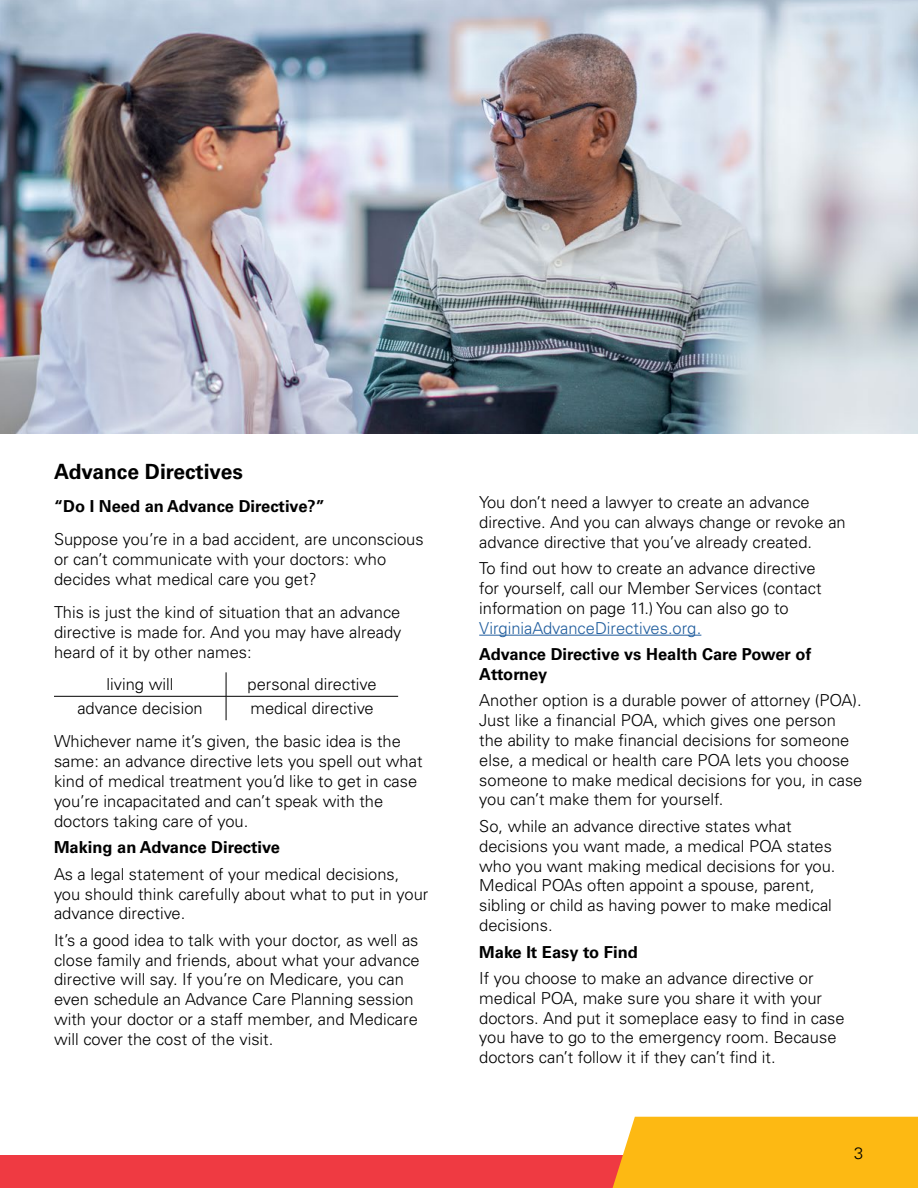
<style>
.page{position:relative;width:918px;height:1188px;background:#fff}
.page>*{position:absolute;margin:0;border:0;box-sizing:border-box;transform-origin:0 0}
.t1{font:700 21px "Univers LT Std";color:#000}
.t2{font:300 16.5px/19.8px "Univers LT Std";color:#000}
.t3{font:700 16.5px/19.8px "Univers LT Std";color:#000}
.t4{font:300 16.5px "Univers LT Std";color:#215e9e}
</style>
<div class="page">
<hr style="left:54px;top:696px;width:172px;height:1px;background:#000">
<hr style="left:226px;top:696px;width:172px;height:1px;background:#000">
<svg style="left:226px;top:672px;width:1px;height:48px"></svg>
<div style="left:0;top:1156px;width:918px;height:32px;background:#ef3a42"></div>
<hr style="left:479px;top:635px;width:222px;height:1px;background:#215e9e">
<img style="left:0;top:0;width:918px;height:433px">
<div style="left:613px;top:1117px;width:305px;height:71px;background:#fdb913"></div>
<h2 class="t1" style="left:54px;top:459px;width:191px">Advance Directives</h2>
<h3 class="t3" style="left:54px;top:496px;width:273px">“Do I Need an Advance Directive?”</h3>
<p class="t2" style="left:54px;top:530px;width:371px">Suppose you’re in a bad accident, are unconscious or can’t communicate with your doctors: who decides what medical care you get?</p>
<p class="t2" style="left:54px;top:603px;width:349px;text-align:justify">This is just the kind of situation that an advance directive is made for. And you may have already heard of it by other names:</p>
<p class="t2" style="left:107px;top:675px;width:68px">living will</p>
<p class="t2" style="left:248px;top:675px;width:130px">personal directive</p>
<p class="t2" style="left:77px;top:699px;width:127px">advance decision</p>
<p class="t2" style="left:250px;top:699px;width:125px">medical directive</p>
<p class="t2" style="left:54px;top:732px;width:370px">Whichever name it’s given, the basic idea is the same: an advance directive lets you spell out what kind of medical treatment you’d like to get in case you’re incapacitated and can’t speak with the doctors taking care of you.</p>
<h3 class="t3" style="left:54px;top:838px;width:228px">Making an Advance Directive</h3>
<p class="t2" style="left:54px;top:864px;width:376px">As a legal statement of your medical decisions, you should think carefully about what to put in your advance directive.</p>
<p class="t2" style="left:54px;top:930px;width:367px">It’s a good idea to talk with your doctor, as well as close family and friends, about what your advance directive will say. If you’re on Medicare, you can even schedule an Advance Care Planning session with your doctor or a staff member, and Medicare will cover the cost of the visit.</p>
<p class="t2" style="left:479px;top:492px;width:368px">You don’t need a lawyer to create an advance directive. And you can always change or revoke an advance directive that you’ve already created.</p>
<p class="t2" style="left:479px;top:558px;width:344px">To fnd out how to create an advance directive for yourself, call our Member Services (contact information on page 11.) You can also go to</p>
<p class="t4" style="left:479px;top:618px;width:224px">VirginiaAdvanceDirectives.org.</p>
<h3 class="t3" style="left:479px;top:644px;width:333px">Advance Directive vs Health Care Power of<br>Attorney</h3>
<p class="t2" style="left:479px;top:691px;width:385px">Another option is a durable power of attorney (POA).<br>Just like a fnancial POA, which gives one person the ability to make fnancial decisions for someone else, a medical or health care POA lets you choose someone to make medical decisions for you, in case you can’t make them for yourself.</p>
<p class="t2" style="left:479px;top:816px;width:358px">So, while an advance directive states what decisions you want made, a medical POA states who you want making medical decisions for you.<br>Medical POAs often appoint a spouse, parent, sibling or child as having power to make medical decisions.</p>
<h3 class="t3" style="left:479px;top:942px;width:160px">Make It Easy to Find</h3>
<p class="t2" style="left:479px;top:968px;width:367px">If you choose to make an advance directive or medical POA, make sure you share it with your doctors. And put it someplace easy to fnd in case you have to go to the emergency room. Because doctors can’t follow it if they can’t fnd it.</p>
<p class="t2" style="left:854px;top:1143px;width:11px">3</p>
</div>
